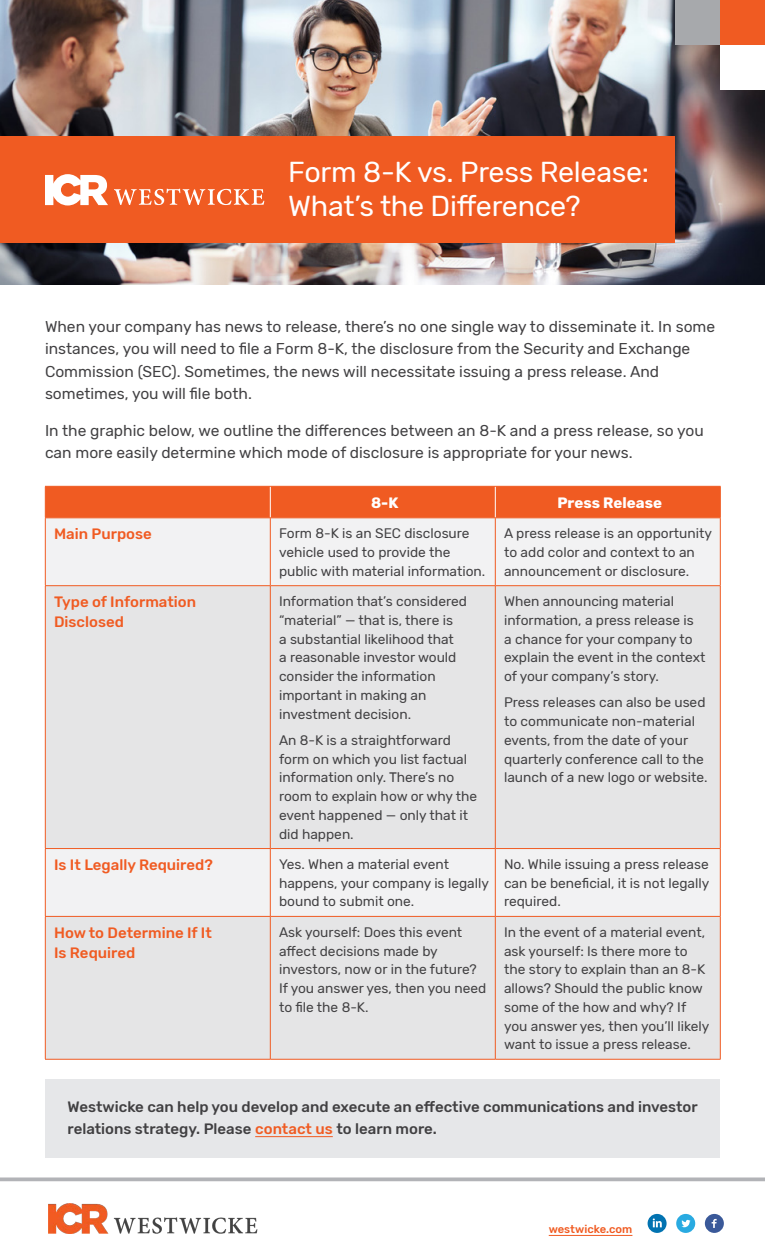
<style>
.page{position:relative;width:765px;height:1260px;background:#fff}
.page>*{position:absolute;margin:0;border:0;box-sizing:border-box;transform-origin:0 0}
.Head{font:28.75px/33.8px "Rubik";letter-spacing:-.01em;color:#fff}
.Text_intro{font:15.62px/22.5px "Rubik";color:#414042}
.t1{font:500 15px/22.5px "Rubik";color:#414042}
.chart_text{font:500 15px/20px "Rubik";color:#f05b22}
.chart_text-2{font:700 15px "Rubik";color:#fff}
.chart_text-3{font:13.75px/18.8px "Rubik";color:#414042}
.t2{font:500 11.25px "Rubik";color:#f05b22}
.s1{color:#f05b22}
</style>
<div class="page">
<div style="left:45px;top:1080px;width:675px;height:78px;background:#e6e7e9"></div>
<img style="left:0;top:0;width:765px;height:285px">
<hr style="left:255px;top:1136px;width:78px;height:1px;background:#f05b22">
<div style="left:675px;top:0;width:45px;height:45px;background:#a7a9ac"></div>
<div style="left:720px;top:45px;width:45px;height:45px;background:#fff"></div>
<div style="left:720px;top:0;width:45px;height:45px;background:#f05b22"></div>
<hr style="left:0;top:1178px;width:765px;height:3px;background:#b2b3b7">
<div style="left:46px;top:487px;width:674px;height:31px;background:#f05b22"></div>
<div style="left:46px;top:519px;width:674px;height:66px;background:#f2f2f3"></div>
<svg style="left:46px;top:586px;width:674px;height:473px;background:#e6e6e7"></svg>
<hr style="left:270px;top:487px;width:1px;height:31px;background:#fff">
<hr style="left:495px;top:487px;width:1px;height:31px;background:#fff">
<hr style="left:45px;top:487px;width:1px;height:31px;background:#f05b22">
<hr style="left:45px;top:486px;width:225px;height:1px;background:#f05b22">
<hr style="left:270px;top:486px;width:225px;height:1px;background:#f05b22">
<hr style="left:495px;top:486px;width:226px;height:1px;background:#f05b22">
<hr style="left:720px;top:487px;width:1px;height:31px;background:#f05b22">
<hr style="left:45px;top:518px;width:1px;height:67px;background:#f05b22">
<hr style="left:45px;top:518px;width:225px;height:1px;background:#f05b22">
<hr style="left:270px;top:518px;width:225px;height:1px;background:#f05b22">
<hr style="left:495px;top:518px;width:226px;height:1px;background:#f05b22">
<hr style="left:270px;top:518px;width:1px;height:67px;background:#f05b22">
<hr style="left:495px;top:518px;width:1px;height:67px;background:#f05b22">
<hr style="left:720px;top:518px;width:1px;height:67px;background:#f05b22">
<hr style="left:45px;top:586px;width:1px;height:262px;background:#f05b22">
<hr style="left:45px;top:585px;width:225px;height:1px;background:#f05b22">
<hr style="left:270px;top:585px;width:225px;height:1px;background:#f05b22">
<hr style="left:495px;top:585px;width:226px;height:1px;background:#f05b22">
<hr style="left:270px;top:586px;width:1px;height:262px;background:#f05b22">
<hr style="left:495px;top:586px;width:1px;height:262px;background:#f05b22">
<hr style="left:720px;top:586px;width:1px;height:262px;background:#f05b22">
<hr style="left:45px;top:849px;width:1px;height:67px;background:#f05b22">
<hr style="left:45px;top:848px;width:225px;height:1px;background:#f05b22">
<hr style="left:270px;top:848px;width:225px;height:1px;background:#f05b22">
<hr style="left:495px;top:848px;width:226px;height:1px;background:#f05b22">
<hr style="left:270px;top:849px;width:1px;height:67px;background:#f05b22">
<hr style="left:495px;top:849px;width:1px;height:67px;background:#f05b22">
<hr style="left:720px;top:849px;width:1px;height:67px;background:#f05b22">
<hr style="left:45px;top:917px;width:1px;height:142px;background:#f05b22">
<hr style="left:45px;top:916px;width:225px;height:1px;background:#f05b22">
<hr style="left:270px;top:916px;width:225px;height:1px;background:#f05b22">
<hr style="left:495px;top:916px;width:226px;height:1px;background:#f05b22">
<hr style="left:270px;top:917px;width:1px;height:142px;background:#f05b22">
<hr style="left:495px;top:917px;width:1px;height:142px;background:#f05b22">
<hr style="left:720px;top:917px;width:1px;height:142px;background:#f05b22">
<hr style="left:45px;top:1059px;width:225px;height:1px;background:#f05b22">
<hr style="left:270px;top:1059px;width:225px;height:1px;background:#f05b22">
<hr style="left:495px;top:1059px;width:226px;height:1px;background:#f05b22">
<div style="left:0;top:137px;width:675px;height:106px;background:#f05b22"></div>
<img style="left:49px;top:1203px;width:209px;height:30px">
<hr style="left:549px;top:1235px;width:83px;height:1px;background:#f05b22">
<svg style="left:648px;top:1214px;width:19px;height:19px"></svg>
<svg style="left:676px;top:1214px;width:19px;height:19px"></svg>
<svg style="left:705px;top:1214px;width:19px;height:19px"></svg>
<svg style="left:45px;top:174px;width:63px;height:32px"></svg>
<svg style="left:114px;top:189px;width:150px;height:16px"></svg>
<p class="Head" style="left:288px;top:156px;width:363px">Form 8-K vs. Press Release:<br>What’s the Difference?</p>
<p class="Text_intro" style="left:45px;top:316px;width:672px">When your company has news to release, there’s no one single way to disseminate it. In some instances, you will need to file a Form 8-K, the disclosure from the Security and Exchange Commission (SEC). Sometimes, the news will necessitate issuing a press release. And sometimes, you will file both.</p>
<p class="Text_intro" style="left:45px;top:419px;width:660px">In the graphic below, we outline the differences between an 8-K and a press release, so you can more easily determine which mode of disclosure is appropriate for your news.</p>
<p class="chart_text-2" style="left:371px;top:494px;width:29px">8-K</p>
<p class="chart_text-2" style="left:557px;top:494px;width:106px">Press Release</p>
<p class="chart_text" style="left:54px;top:525px;width:99px">Main Purpose</p>
<p class="chart_text-3" style="left:279px;top:524px;width:208px">Form 8-K is an SEC disclosure vehicle used to provide the public with material information.</p>
<p class="chart_text-3" style="left:504px;top:524px;width:209px">A press release is an opportunity to add color and context to an announcement or disclosure.</p>
<p class="chart_text" style="left:54px;top:592px;width:144px">Type of Information<br>Disclosed</p>
<p class="chart_text-3" style="left:279px;top:592px;width:189px">Information that’s considered “material” — that is, there is<br>a substantial likelihood that<br>a reasonable investor would consider the information important in making an investment decision.</p>
<p class="chart_text-3" style="left:279px;top:731px;width:200px">An 8-K is a straightforward form on which you list factual information only. There’s no room to explain how or why the event happened — only that it did happen.</p>
<p class="chart_text-3" style="left:504px;top:592px;width:203px">When announcing material information, a press release is<br>a chance for your company to explain the event in the context of your company’s story.</p>
<p class="chart_text-3" style="left:504px;top:694px;width:205px">Press releases can also be used to communicate non-material events, from the date of your quarterly conference call to the launch of a new logo or website.</p>
<p class="chart_text" style="left:54px;top:855px;width:160px">Is It Legally Required?</p>
<p class="chart_text-3" style="left:279px;top:855px;width:211px">Yes. When a material event happens, your company is legally bound to submit one.</p>
<p class="chart_text-3" style="left:504px;top:855px;width:207px;text-align:justify">No. While issuing a press release can be beneficial, it is not legally required.</p>
<p class="chart_text" style="left:54px;top:923px;width:159px">How to Determine If It<br>Is Required</p>
<p class="chart_text-3" style="left:279px;top:923px;width:209px">Ask yourself: Does this event affect decisions made by investors, now or in the future?<br>If you answer yes, then you need to file the 8-K.</p>
<p class="chart_text-3" style="left:504px;top:923px;width:207px">In the event of a material event, ask yourself: Is there more to the story to explain than an 8-K allows? Should the public know some of the how and why? If you answer yes, then you’ll likely want to issue a press release.</p>
<p class="t1" style="left:68px;top:1096px;width:632px">Westwicke can help you develop and execute an effective communications and investor relations strategy. Please <span class="s1">contact us</span> to learn more.</p>
<p class="t2" style="left:549px;top:1223px;width:85px">westwicke.com</p>
</div>
